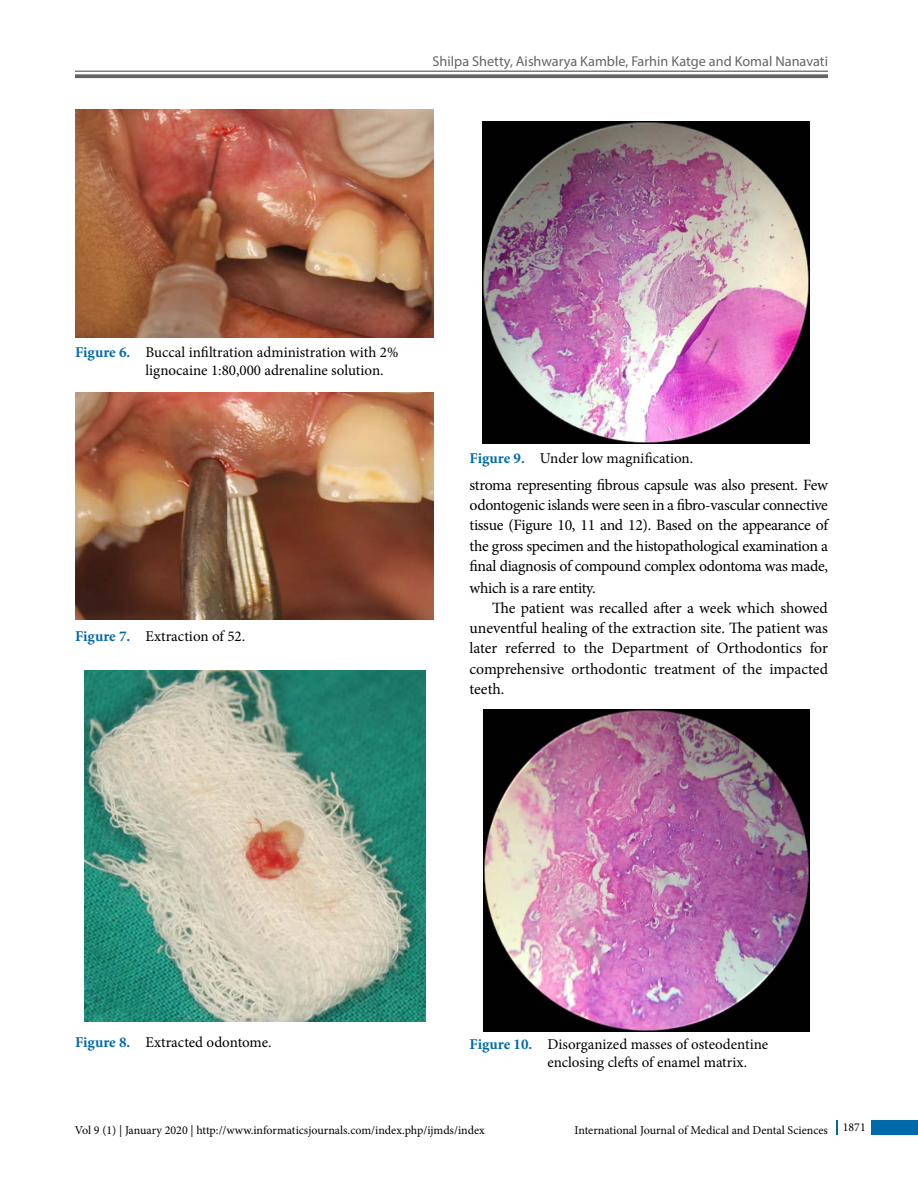
<style>
.page{position:relative;width:918px;height:1188px;background:#fff}
.page>*{position:absolute;margin:0;border:0;box-sizing:border-box;transform-origin:0 0}
.t1{font:15.75px/20.5px "Minion Pro";letter-spacing:-.015em;color:#000;text-align:justify}
.t2{font:15px/18px "Minion Pro";color:#000}
.t3{font:14.25px "Myriad Pro";color:#636466}
.t4{font:12px "Minion Pro";color:#000}
.s1{font-weight:700;color:#0069aa}
</style>
<div class="page">
<div style="left:872px;top:1120px;width:46px;height:15px;background:#0069aa"></div>
<svg style="left:836px;top:1120px;width:1px;height:15px"></svg>
<hr style="left:75px;top:71px;width:753px;height:1px;background:#636466">
<svg style="left:75px;top:74px;width:753px;height:4px;background:#707072"></svg>
<img style="left:75px;top:393px;width:359px;height:227px">
<img style="left:84px;top:670px;width:342px;height:351px">
<img style="left:482px;top:121px;width:328px;height:323px">
<img style="left:483px;top:709px;width:326px;height:323px">
<img style="left:75px;top:110px;width:359px;height:227px">
<p class="t3" style="left:433px;top:53px;width:397px">Shilpa Shetty, Aishwarya Kamble, Farhin Katge and Komal Nanavati</p>
<p class="t2" style="left:145px;top:343px;width:254px;text-indent:-70px"><span class="s1">Figure 6.</span> Buccal infiltration administration with 2% lignocaine 1:80,000 adrenaline solution.</p>
<p class="t2" style="left:75px;top:627px;width:172px"><span class="s1">Figure 7.</span> Extraction of 52.</p>
<p class="t2" style="left:470px;top:450px;width:225px"><span class="s1">Figure 9.</span> Under low magnification.</p>
<p class="t1" style="left:470px;top:475px;width:360px">stroma representing fibrous capsule was also present. Few odontogenic islands were seen in a fibro-vascular connective tissue (Figure 10, 11 and 12). Based on the appearance of the gross specimen and the histopathological examination a final diagnosis of compound complex odontoma was made, which is a rare entity.</p>
<p class="t1" style="left:470px;top:598px;width:360px;text-indent:23px">The patient was recalled after a week which showed uneventful healing of the extraction site. The patient was later referred to the Department of Orthodontics for comprehensive orthodontic treatment of the impacted teeth.</p>
<p class="t2" style="left:75px;top:1033px;width:198px"><span class="s1">Figure 8.</span> Extracted odontome.</p>
<p class="t2" style="left:547px;top:1035px;width:222px;text-indent:-78px"><span class="s1">Figure 10.</span> Disorganized masses of osteodentine enclosing clefts of enamel matrix.</p>
<p class="t4" style="left:75px;top:1122px;width:412px">Vol 9 (1) | January 2020 | http://www.informaticsjournals.com/index.php/ijmds/index</p>
<p class="t4" style="left:843px;top:1119px;width:25px">1871</p>
<p class="t4" style="left:574px;top:1123px;width:255px">International Journal of Medical and Dental Sciences</p>
</div>
